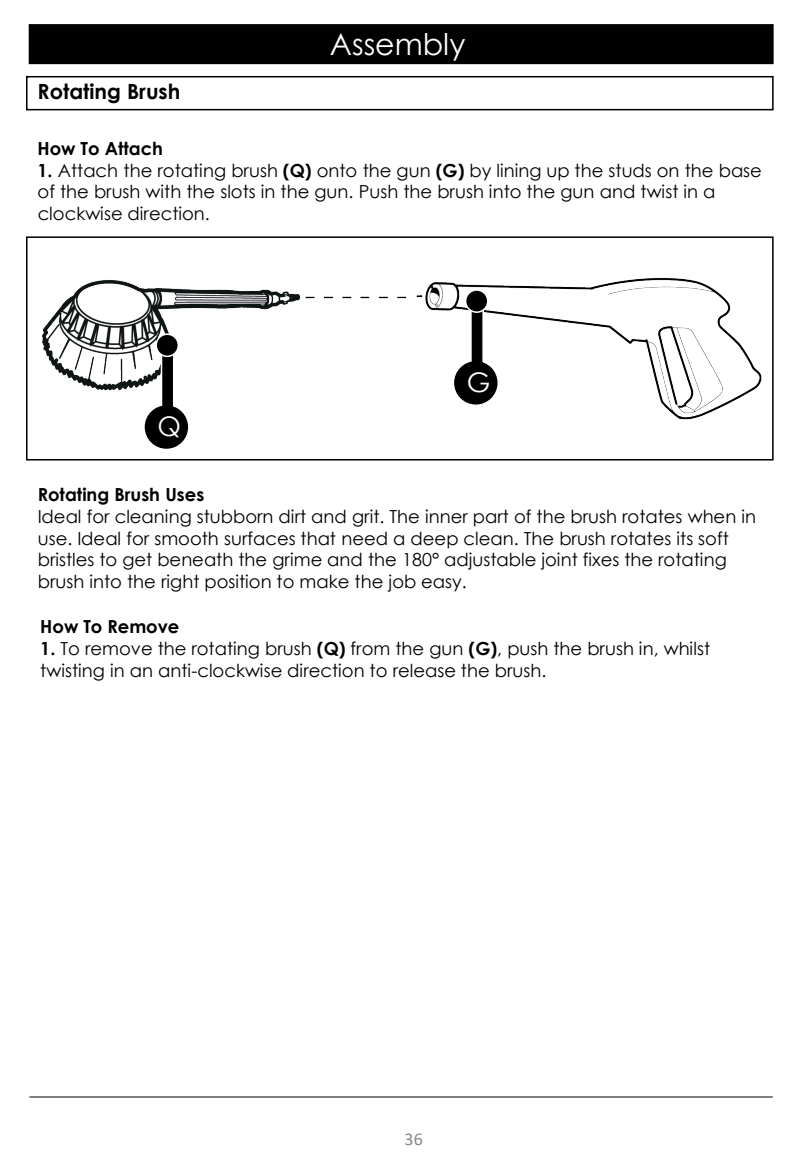
<style>
.page{position:relative;width:810px;height:1170px;background:#fff}
.page>*{position:absolute;margin:0;border:0;box-sizing:border-box;transform-origin:0 0}
.t1{font:30px "Century Gothic";color:#fff}
.t2{font:27px "Century Gothic";color:#fff}
.t3{font:700 21px "Century Gothic";color:#000}
.t4{font:18px/21.6px "Century Gothic";color:#000}
.t5{font:700 18px "Century Gothic";color:#000}
.t6{font:18px "Calibri";color:#898989}
.s1{font-weight:700}
</style>
<div class="page">
<img style="left:42px;top:278px;width:719px;height:155px">
<hr style="left:29px;top:1097px;width:744px;height:1px;background:#000">
<div style="left:29px;top:24px;width:745px;height:40px;background:#000;border:2px solid #000"></div>
<div style="left:26px;top:76px;width:748px;height:34px;background:#fff;border:2px solid #000"></div>
<div style="left:161px;top:344px;width:14px;height:78px;background:#000;border:2px solid #fff"></div>
<div style="left:156px;top:334px;width:22px;height:22px;background:#000;border-radius:50%"></div>
<div style="left:155px;top:333px;width:24px;height:24px;border:2px solid #fff;border-radius:50%"></div>
<div style="left:145px;top:406px;width:42px;height:42px;background:#000;border-radius:50%"></div>
<div style="left:145px;top:405px;width:43px;height:44px;border:2px solid #000;border-radius:50%"></div>
<div style="left:470px;top:300px;width:14px;height:78px;background:#000;border:2px solid #fff"></div>
<div style="left:466px;top:290px;width:22px;height:22px;background:#000;border-radius:50%"></div>
<div style="left:465px;top:289px;width:24px;height:24px;border:2px solid #fff;border-radius:50%"></div>
<div style="left:455px;top:362px;width:42px;height:42px;background:#000;border-radius:50%"></div>
<div style="left:454px;top:361px;width:44px;height:44px;border:2px solid #000;border-radius:50%"></div>
<div style="left:26px;top:236px;width:748px;height:225px;border:2px solid #000"></div>
<h1 class="t1" style="left:330px;top:24px;width:137px">Assembly</h1>
<p class="t3" style="left:38px;top:76px;width:144px">Rotating Brush</p>
<p class="t5" style="left:38px;top:135px;width:127px">How To Attach</p>
<p class="t4" style="left:38px;top:159px;width:726px"><span class="s1">1.</span> Attach the rotating brush <span class="s1">(Q)</span> onto the gun <span class="s1">(G)</span> by lining up the studs on the base of the brush with the slots in the gun. Push the brush into the gun and twist in a clockwise direction.</p>
<h2 class="t2" style="left:157px;top:408px;width:25px">Q</h2>
<h2 class="t2" style="left:467px;top:364px;width:25px">G</h2>
<p class="t5" style="left:38px;top:481px;width:168px">Rotating Brush Uses</p>
<p class="t4" style="left:38px;top:505px;width:720px">Ideal for cleaning stubborn dirt and grit. The inner part of the brush rotates when in use. Ideal for smooth surfaces that need a deep clean. The brush rotates its soft bristles to get beneath the grime and the 180° adjustable joint fixes the rotating brush into the right position to make the job easy.</p>
<p class="t5" style="left:40px;top:613px;width:141px">How To Remove</p>
<p class="t4" style="left:40px;top:638px;width:671px"><span class="s1">1.</span> To remove the rotating brush <span class="s1">(Q)</span> from the gun <span class="s1">(G)</span>, push the brush in, whilst twisting in an anti-clockwise direction to release the brush.</p>
<p class="t6" style="left:405px;top:1126px;width:20px">36</p>
</div>
